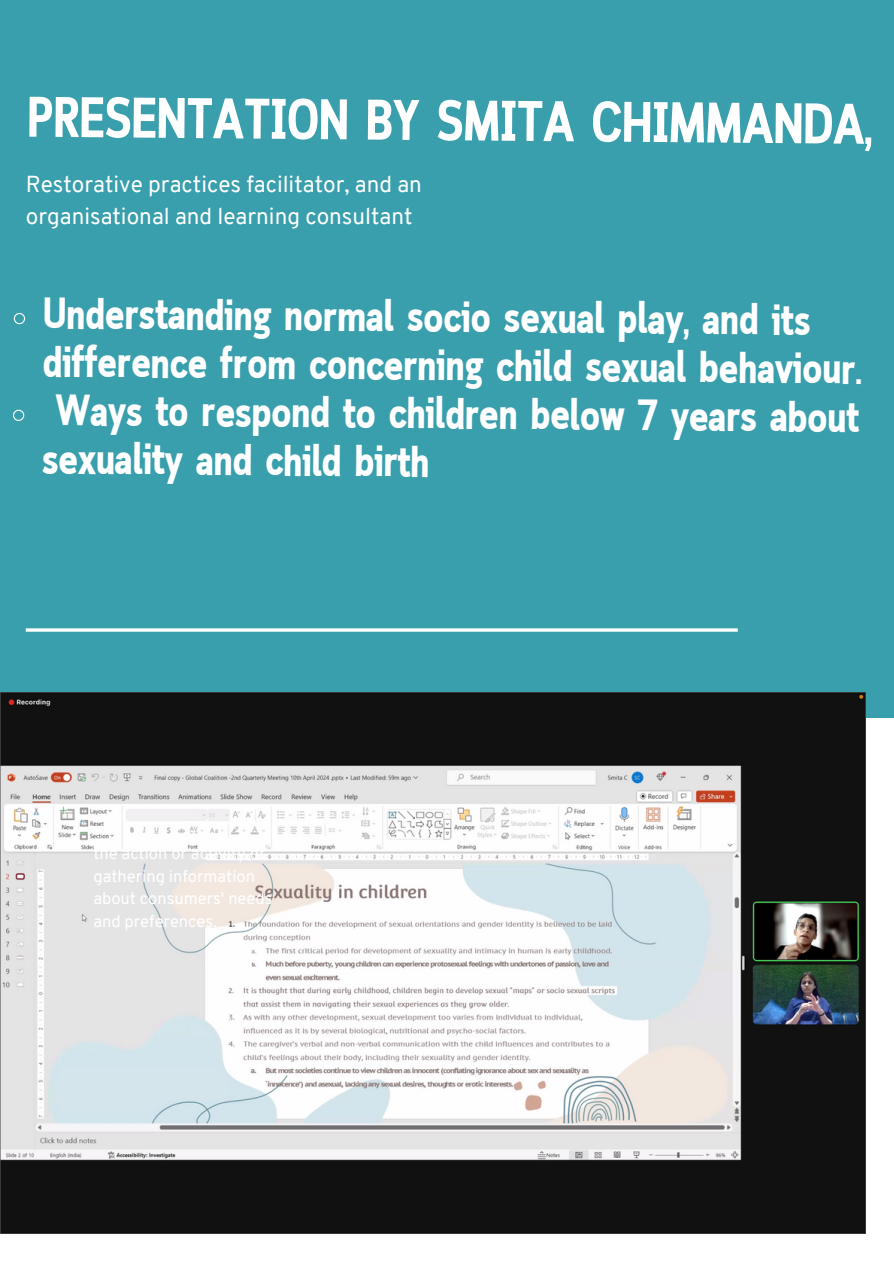
<style>
.page{position:relative;width:894px;height:1264px;background:#fff}
.page>*{position:absolute;margin:0;border:0;box-sizing:border-box;transform-origin:0 0}
.t1{font:700 57px "Cloud Cond";letter-spacing:-.02em;color:#fff}
.t2{font:700 43.5px/48.6px "Cloud Cond";letter-spacing:-.02em;color:#fff}
.t3{font:22.5px/31.5px "Overpass";color:#fefefe}
.t4{font:16.5px "Overpass";color:#fff}
</style>
<div class="page">
<div style="left:0;top:0;width:893px;height:717px;background:#399fad"></div>
<img style="left:0;top:692px;width:865px;height:541px">
<hr style="left:26px;top:628px;width:711px;height:3px;background:#fff">
<svg style="left:13px;top:313px;width:13px;height:12px"></svg>
<svg style="left:13px;top:409px;width:12px;height:12px"></svg>
<h3 class="t1" style="left:27px;top:98px;width:847px">PRESENTATION BY SMITA CHIMMANDA,</h3>
<p class="t3" style="left:26px;top:171px;width:397px">Restorative practices facilitator, and an organisational and learning consultant</p>
<p class="t2" style="left:43px;top:296px;width:820px">Understanding normal socio sexual play, and its difference from concerning child sexual behaviour.</p>
<p class="t2" style="left:42px;top:394px;width:818px;line-height:46.5px;text-indent:13px">Ways to respond to children below 7 years about sexuality and child birth</p>
<p class="t4" style="left:93px;top:846px;width:173px">the action or activity of</p>
<p class="t4" style="left:93px;top:869px;width:163px">gathering information</p>
<p class="t4" style="left:93px;top:891px;width:180px">about consumers' needs</p>
<p class="t4" style="left:93px;top:914px;width:125px">and preferences.</p>
</div>
